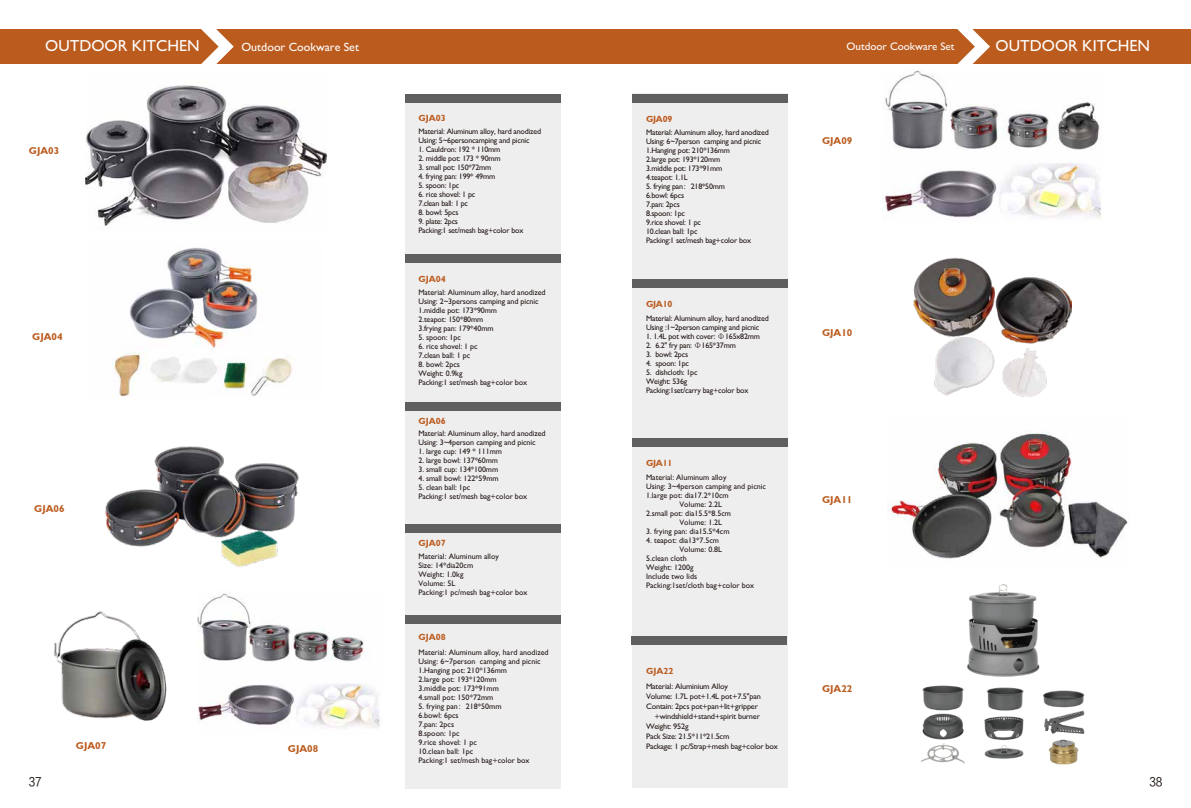
<style>
.page{position:relative;width:1191px;height:808px;background:#fff}
.page>*{position:absolute;margin:0;border:0;box-sizing:border-box;transform-origin:0 0}
.t1{font:16px "M Gill Sans";color:#fff}
.t2{font:14px "FZLTHK GBK1 0";color:#221815;scale:.9 1}
.t3{font:12px "M Gill Sans";color:#fff}
.t4{font:12px "FZLTHK GBK1 0";color:#221815;scale:.9 1}
.t5{font:11px "M Gill Sans";color:#fff}
.t6{font:700 10px "H Gill Sans";color:#bb5b1e}
.t7{font:700 9px "H Gill Sans";color:#bb5b1e}
.t8{font:8px/9px "M Gill Sans";letter-spacing:-.01em;color:#221815}
.s1{font-family:"Adobe Song Std";font-weight:300}
</style>
<div class="page">
<div style="left:0;top:30px;width:1191px;height:34px;background:#bb5b1e"></div>
<div style="left:632px;top:93px;width:156px;height:695px;background:#efeeef"></div>
<div style="left:632px;top:94px;width:156px;height:9px;background:#5f5f5f"></div>
<div style="left:632px;top:279px;width:156px;height:9px;background:#5f5f5f"></div>
<div style="left:632px;top:438px;width:156px;height:9px;background:#5f5f5f"></div>
<div style="left:631px;top:636px;width:156px;height:9px;background:#5f5f5f"></div>
<div style="left:405px;top:94px;width:155px;height:695px;background:#efeeef"></div>
<div style="left:405px;top:94px;width:155px;height:9px;background:#5f5f5f"></div>
<div style="left:405px;top:254px;width:155px;height:9px;background:#5f5f5f"></div>
<div style="left:405px;top:402px;width:155px;height:9px;background:#5f5f5f"></div>
<div style="left:405px;top:524px;width:155px;height:9px;background:#5f5f5f"></div>
<div style="left:405px;top:615px;width:155px;height:9px;background:#5f5f5f"></div>
<svg style="left:957px;top:29px;width:33px;height:35px"></svg>
<svg style="left:201px;top:29px;width:33px;height:35px"></svg>
<img style="left:105px;top:446px;width:194px;height:121px">
<img style="left:54px;top:611px;width:113px;height:110px">
<img style="left:913px;top:257px;width:159px;height:140px">
<img style="left:887px;top:432px;width:241px;height:127px">
<img style="left:112px;top:247px;width:182px;height:149px">
<img style="left:198px;top:593px;width:182px;height:135px">
<img style="left:882px;top:70px;width:220px;height:149px">
<img style="left:85px;top:85px;width:241px;height:141px">
<img style="left:921px;top:584px;width:164px;height:181px">
<h1 class="t1" style="left:45px;top:37px;width:156px">OUTDOOR KITCHEN</h1>
<h1 class="t1" style="left:995px;top:37px;width:156px">OUTDOOR KITCHEN</h1>
<h3 class="t3" style="left:241px;top:40px;width:119px">Outdoor Cookware Set</h3>
<h3 class="t5" style="left:846px;top:40px;width:109px">Outdoor Cookware Set</h3>
<p class="t6" style="left:29px;top:145px;width:32px">GJA03</p>
<p class="t6" style="left:32px;top:331px;width:32px">GJA04</p>
<p class="t6" style="left:34px;top:503px;width:32px">GJA06</p>
<p class="t6" style="left:76px;top:740px;width:32px">GJA07</p>
<p class="t6" style="left:288px;top:743px;width:32px">GJA08</p>
<p class="t7" style="left:418px;top:113px;width:29px">GJA03</p>
<p class="t8" style="left:418px;top:127px;width:124px">Material: Aluminum alloy, hard anodized<br>Using: 5~6personcamping and picnic</p>
<p class="t8" style="left:418px;top:145px;width:83px">1. Cauldron: 192 * 110mm</p>
<p class="t8" style="left:418px;top:154px;width:84px">2. middle pot: 173 * 90mm</p>
<p class="t8" style="left:418px;top:163px;width:74px">3. small pot: 150*72mm</p>
<p class="t8" style="left:418px;top:172px;width:78px">4. frying pan: 199* 49mm</p>
<p class="t8" style="left:418px;top:181px;width:42px">5. spoon: 1pc</p>
<p class="t8" style="left:418px;top:190px;width:58px">6. rice shovel: 1 pc<br>7.clean ball: 1 pc</p>
<p class="t8" style="left:418px;top:208px;width:42px">8. bowl: 5pcs</p>
<p class="t8" style="left:418px;top:217px;width:106px">9. plate: 2pcs<br>Packing:1 set/mesh bag+color box</p>
<p class="t7" style="left:418px;top:274px;width:29px">GJA04</p>
<p class="t8" style="left:418px;top:288px;width:129px">Material: Aluminum alloy, hard anodized<br>Using: 2~3persons camping and picnic<br>1.middle pot: 173*90mm<br>2.teapot: 150*80mm<br>3.frying pan: 179*40mm</p>
<p class="t8" style="left:418px;top:333px;width:44px">5. spoon: 1pc</p>
<p class="t8" style="left:418px;top:342px;width:61px">6. rice shovel: 1 pc<br>7.clean ball: 1 pc</p>
<p class="t8" style="left:418px;top:360px;width:110px">8. bowl: 2pcs<br>Weight: 0.9kg<br>Packing:1 set/mesh bag+color box</p>
<p class="t7" style="left:418px;top:416px;width:29px">GJA06</p>
<p class="t8" style="left:418px;top:428px;width:129px">Material: Aluminum alloy, hard anodized<br>Using: 3~4person camping and picnic</p>
<p class="t8" style="left:418px;top:446px;width:85px">1. large cup: 149 * 111mm</p>
<p class="t8" style="left:418px;top:455px;width:81px">2. large bowl: 137*60mm</p>
<p class="t8" style="left:418px;top:464px;width:81px">3. small cup: 134*100mm</p>
<p class="t8" style="left:418px;top:473px;width:82px">4. small bowl: 122*59mm</p>
<p class="t8" style="left:418px;top:482px;width:110px">5. clean ball: 1pc<br>Packing:1 set/mesh bag+color box</p>
<p class="t7" style="left:418px;top:538px;width:29px">GJA07</p>
<p class="t8" style="left:418px;top:552px;width:111px">Material: Aluminum alloy<br>Size: 14*dia20cm<br>Weight: 1.0kg<br>Volume: 5L<br>Packing:1 pc/mesh bag+color box</p>
<p class="t7" style="left:418px;top:632px;width:29px">GJA08</p>
<p class="t8" style="left:418px;top:648px;width:132px">Material: Aluminum alloy, hard anodized<br>Using: 6~7person camping and picnic<br>1.Hanging pot: 210*136mm<br>2.large pot: 193*120mm<br>3.middle pot: 173*91mm<br>4.small pot: 150*72mm</p>
<p class="t8" style="left:418px;top:702px;width:113px">5. frying pan<span class="s1">：</span>218*50mm<br>6.bowl: 6pcs<br>7.pan: 2pcs<br>8.spoon: 1pc<br>9.rice shovel: 1 pc<br>10.clean ball: 1pc<br>Packing:1 set/mesh bag+color box</p>
<p class="t7" style="left:646px;top:114px;width:28px">GJA09</p>
<p class="t8" style="left:646px;top:128px;width:124px">Material: Aluminum alloy, hard anodized<br>Using: 6~7person camping and picnic<br>1.Hanging pot: 210*136mm<br>2.large pot: 193*120mm<br>3.middle pot: 173*91mm<br>4.teapot: 1.1L</p>
<p class="t8" style="left:646px;top:182px;width:106px">5. frying pan<span class="s1">：</span>218*50mm<br>6.bowl: 6pcs<br>7.pan: 2pcs<br>8.spoon: 1pc<br>9.rice shovel: 1 pc<br>10.clean ball: 1pc<br>Packing:1 set/mesh bag+color box</p>
<p class="t7" style="left:646px;top:299px;width:28px">GJA10</p>
<p class="t8" style="left:646px;top:314px;width:124px">Material: Aluminum alloy, hard anodized<br>Using :1~2person camping and picnic</p>
<p class="t8" style="left:646px;top:332px;width:115px">1. 1.4L pot with cover: <span class="s1">Φ</span>165x82mm</p>
<p class="t8" style="left:646px;top:341px;width:91px">2. 6.2" fry pan: <span class="s1">Φ</span>165*37mm</p>
<p class="t8" style="left:646px;top:350px;width:44px">3. bowl: 2pcs</p>
<p class="t8" style="left:646px;top:359px;width:44px">4. spoon: 1pc</p>
<p class="t8" style="left:646px;top:368px;width:104px">5. dishcloth: 1pc<br>Weight: 536g<br>Packing:1set/carry bag+color box</p>
<p class="t7" style="left:646px;top:457px;width:28px">GJA11</p>
<p class="t8" style="left:646px;top:473px;width:82px">Material: Aluminum alloy</p>
<p class="t8" style="left:646px;top:482px;width:121px">Using: 3~4person camping and picnic</p>
<p class="t8" style="left:646px;top:491px;width:84px">1.large pot: dia17.2*10cm</p>
<p class="t8" style="left:679px;top:500px;width:44px">Volume: 2.2L</p>
<p class="t8" style="left:646px;top:509px;width:86px">2.small pot: dia15.5*8.5cm</p>
<p class="t8" style="left:679px;top:518px;width:44px">Volume: 1.2L</p>
<p class="t8" style="left:646px;top:527px;width:85px">3. frying pan: dia15.5*4cm</p>
<p class="t8" style="left:646px;top:536px;width:74px">4. teapot: dia13*7.5cm</p>
<p class="t8" style="left:679px;top:545px;width:44px">Volume: 0.8L</p>
<p class="t8" style="left:646px;top:554px;width:42px">5.clean cloth</p>
<p class="t8" style="left:646px;top:563px;width:49px">Weight: 1200g</p>
<p class="t8" style="left:646px;top:572px;width:53px">Include two lids</p>
<p class="t8" style="left:646px;top:581px;width:110px">Packing:1set/cloth bag+color box</p>
<p class="t7" style="left:646px;top:665px;width:29px">GJA22</p>
<p class="t8" style="left:646px;top:682px;width:83px">Material: Aluminium Alloy</p>
<p class="t8" style="left:646px;top:692px;width:116px">Volume: 1.7L pot+1.4L pot+7.5"pan</p>
<p class="t8" style="left:646px;top:702px;width:113px">Contain: 2pcs pot+pan+lit+gripper</p>
<p class="t8" style="left:654px;top:712px;width:107px">+windshield+stand+spirit burner</p>
<p class="t8" style="left:646px;top:722px;width:44px">Weight: 952g</p>
<p class="t8" style="left:646px;top:732px;width:85px">Pack Size: 21.5*11*21.5cm</p>
<p class="t8" style="left:646px;top:742px;width:133px">Package: 1 pc/Strap+mesh bag+color box</p>
<p class="t6" style="left:822px;top:135px;width:32px">GJA09</p>
<p class="t6" style="left:822px;top:327px;width:32px">GJA10</p>
<p class="t6" style="left:822px;top:493px;width:32px">GJA11</p>
<p class="t6" style="left:822px;top:683px;width:32px">GJA22</p>
<h2 class="t2" style="left:28px;top:767px;width:19px">11</h2>
<h2 class="t2" style="left:1147px;top:767px;width:18px">12</h2>
<h3 class="t4" style="left:29px;top:775px;width:16px">37</h3>
<h3 class="t4" style="left:1149px;top:775px;width:16px">38</h3>
</div>
